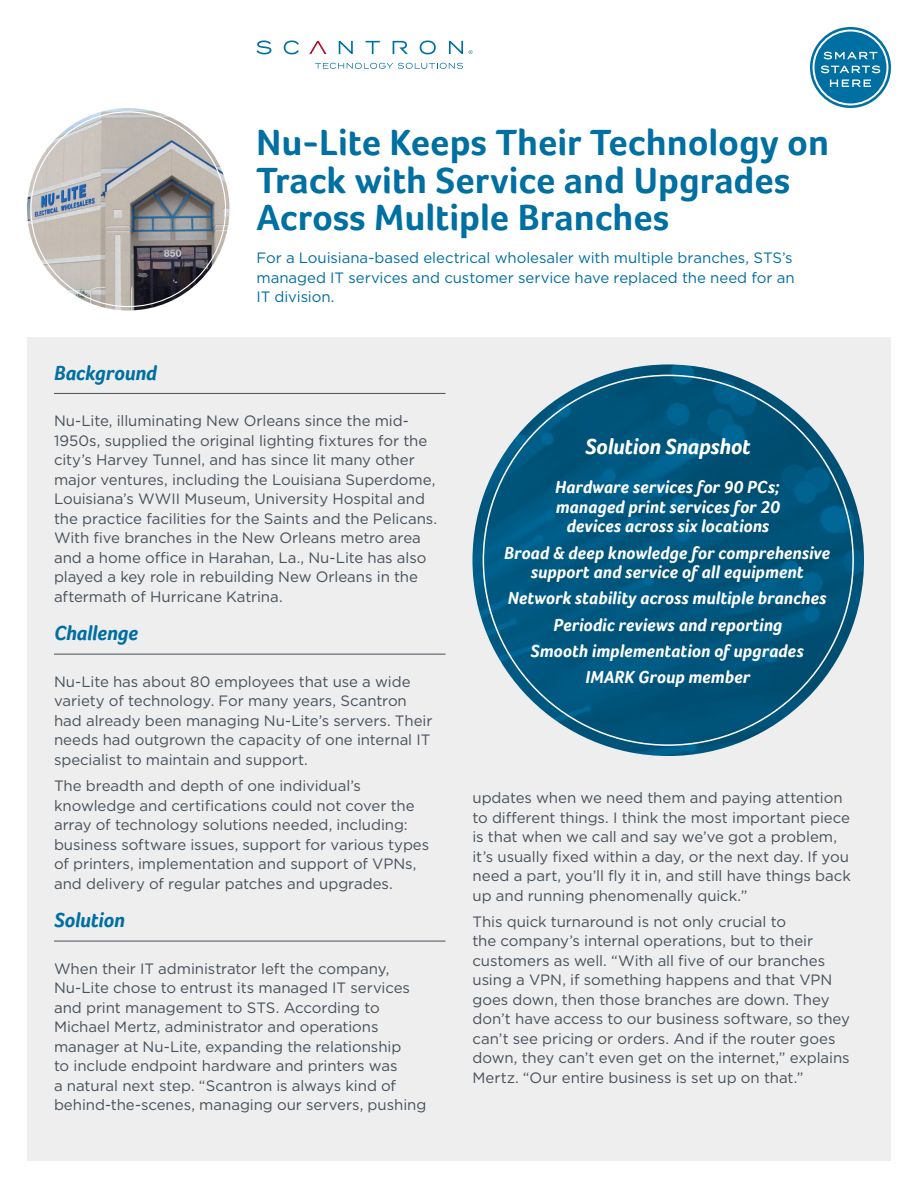
<style>
.page{position:relative;width:918px;height:1188px;background:#fff}
.page>*{position:absolute;margin:0;border:0;box-sizing:border-box;transform-origin:0 0}
.Page_TItle{font:700 37.5px/37.5px "Foco";color:#006fa1}
.Sidebar_Head{font:italic 700 22.5px "Foco";letter-spacing:-.01em;color:#fff}
.Body_Head_1_-_Single{font:italic 700 21px "Foco";letter-spacing:-.01em;color:#006fa1}
.Sidebar_Bullets{font:italic 700 18px/19.5px "Foco";color:#fff;text-align:center}
.Body_Copy{font:15px/19.5px "Gotham";letter-spacing:-.005em;color:#475058}
.Intro_Copy{font:15px/19.5px "Gotham";letter-spacing:-.005em;color:#006fa1}
</style>
<div class="page">
<div style="left:27px;top:338px;width:864px;height:823px;background:#eeeeef"></div>
<svg style="left:810px;top:27px;width:81px;height:81px"></svg>
<svg style="left:257px;top:40px;width:206px;height:14px"></svg>
<svg style="left:315px;top:63px;width:148px;height:6px"></svg>
<svg style="left:469px;top:50px;width:3px;height:4px"></svg>
<hr style="left:54px;top:393px;width:392px;height:1px;background:#475058">
<hr style="left:54px;top:654px;width:392px;height:1px;background:#475058">
<hr style="left:54px;top:941px;width:392px;height:1px;background:#475058">
<img style="left:27px;top:108px;width:203px;height:202px;border-radius:101px">
<svg style="left:472px;top:364px;width:392px;height:392px;background:#04587f"></svg>
<p class="Page_TItle" style="left:256px;top:123px;width:574px">Nu-Lite Keeps Their Technology on<br>Track with Service and Upgrades<br>Across Multiple Branches</p>
<p class="Intro_Copy" style="left:256px;top:248px;width:540px">For a Louisiana-based electrical wholesaler with multiple branches, STS’s managed IT services and customer service have replaced the need for an<br>IT division.</p>
<p class="Body_Head_1_-_Single" style="left:54px;top:360px;width:104px">Background</p>
<p class="Body_Copy" style="left:54px;top:411px;width:385px">Nu-Lite, illuminating New Orleans since the mid-1950s, supplied the original lighting fixtures for the city’s Harvey Tunnel, and has since lit many other major ventures, including the Louisiana Superdome, Louisiana’s WWII Museum, University Hospital and the practice facilities for the Saints and the Pelicans.<br>With five branches in the New Orleans metro area and a home office in Harahan, La., Nu-Lite has also played a key role in rebuilding New Orleans in the aftermath of Hurricane Katrina.</p>
<p class="Body_Head_1_-_Single" style="left:54px;top:621px;width:86px">Challenge</p>
<p class="Body_Copy" style="left:54px;top:671px;width:380px">Nu-Lite has about 80 employees that use a wide variety of technology. For many years, Scantron had already been managing Nu-Lite’s servers. Their needs had outgrown the capacity of one internal IT specialist to maintain and support.</p>
<p class="Body_Copy" style="left:54px;top:776px;width:377px">The breadth and depth of one individual’s knowledge and certifications could not cover the array of technology solutions needed, including: business software issues, support for various types of printers, implementation and support of VPNs, and delivery of regular patches and upgrades.</p>
<p class="Body_Head_1_-_Single" style="left:54px;top:908px;width:72px">Solution</p>
<p class="Body_Copy" style="left:54px;top:958px;width:374px">When their IT administrator left the company, Nu‑Lite chose to entrust its managed IT services and print management to STS. According to Michael Mertz, administrator and operations manager at Nu-Lite, expanding the relationship<br>to include endpoint hardware and printers was<br>a natural next step. “Scantron is always kind of behind-the-scenes, managing our servers, pushing</p>
<p class="Sidebar_Head" style="left:585px;top:433px;width:167px">Solution Snapshot</p>
<p class="Sidebar_Bullets" style="left:555px;top:477px;width:226px">Hardware services for 90 PCs; managed print services for 20 devices across six locations</p>
<p class="Sidebar_Bullets" style="left:504px;top:543px;width:328px">Broad &amp; deep knowledge for comprehensive support and service of all equipment</p>
<p class="Sidebar_Bullets" style="left:508px;top:588px;width:320px">Network stability across multiple branches</p>
<p class="Sidebar_Bullets" style="left:553px;top:615px;width:230px">Periodic reviews and reporting</p>
<p class="Sidebar_Bullets" style="left:531px;top:641px;width:275px">Smooth implementation of upgrades</p>
<p class="Sidebar_Bullets" style="left:586px;top:667px;width:166px">IMARK Group member</p>
<p class="Body_Copy" style="left:472px;top:788px;width:380px">updates when we need them and paying attention to different things. I think the most important piece is that when we call and say we’ve got a problem, it’s usually fixed within a day, or the next day. If you need a part, you’ll fly it in, and still have things back up and running phenomenally quick.”</p>
<p class="Body_Copy" style="left:472px;top:911px;width:379px">This quick turnaround is not only crucial to<br>the company’s internal operations, but to their customers as well. “With all five of our branches using a VPN, if something happens and that VPN goes down, then those branches are down. They don’t have access to our business software, so they can’t see pricing or orders. And if the router goes down, they can’t even get on the internet,” explains Mertz. “Our entire business is set up on that.”</p>
</div>
